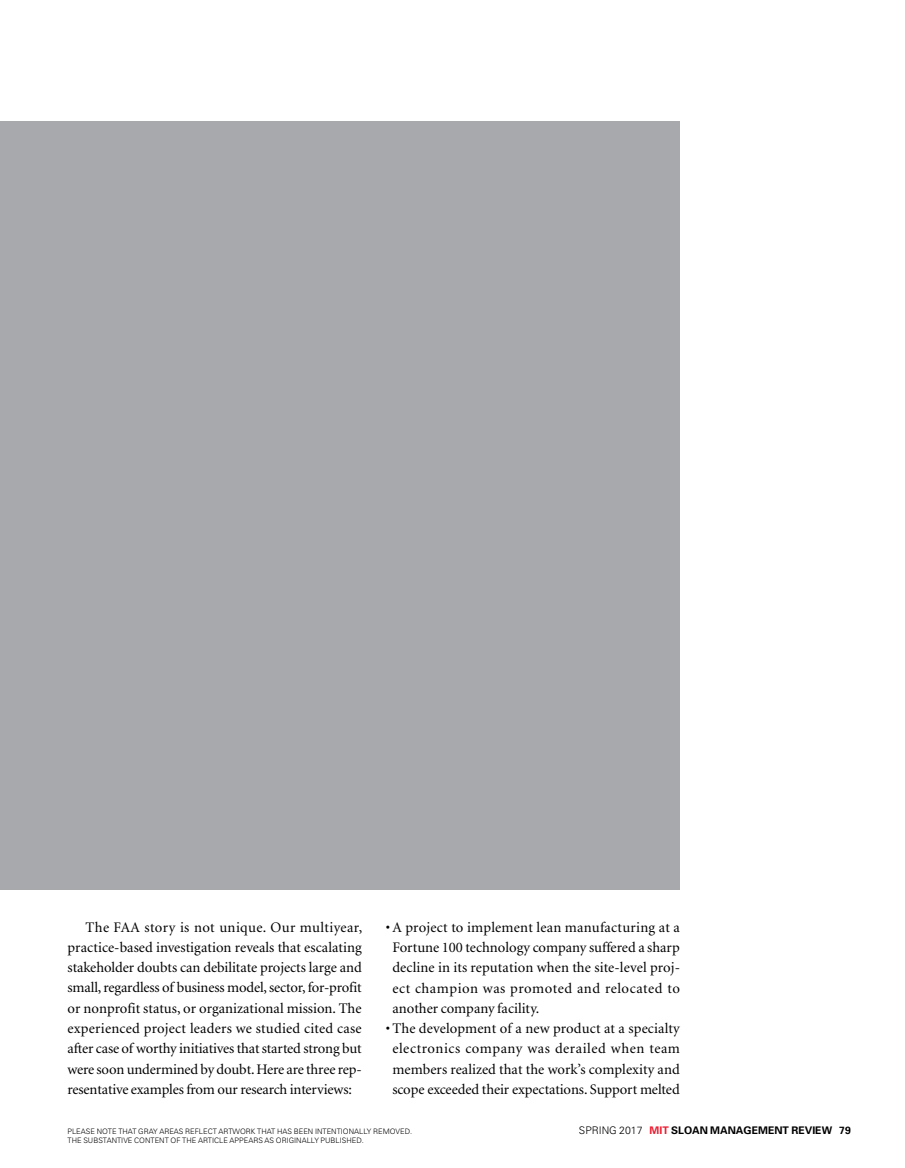
<style>
.page{position:relative;width:905px;height:1168px;background:#fff}
.page>*{position:absolute;margin:0;border:0;box-sizing:border-box;transform-origin:0 0}
.t1{font:14.7px/20.2px "Minion";letter-spacing:.005em;color:#000;text-align:justify}
.t2{font:700 10.5px "Univers";color:#000}
.t3{font:300 7.5px "Univers";color:#000}
.s1{font-weight:300}
.s2{color:#ed1b2f}
</style>
<div class="page">
<div style="left:0;top:122px;width:680px;height:768px;background:#a7a9ac"></div>
<p class="t1" style="left:67px;top:917px;width:296px;text-indent:18px">The FAA story is not unique. Our multiyear, practice-based investigation reveals that escalating stakeholder doubts can debilitate projects large and small, regardless of business model, sector, for-profit or nonprofit status, or organizational mission. The experienced project leaders we studied cited case after case of worthy initiatives that started strong but were soon undermined by doubt. Here are three rep&shy;resentative examples from our research interviews:</p>
<p class="t1" style="left:392px;top:917px;width:289px;text-indent:-7px">• A project to implement lean manufacturing at a Fortune 100 technology company suffered a sharp decline in its reputation when the site-level proj&shy;ect champion was promoted and relocated to another company facility.</p>
<p class="t1" style="left:386px;top:1019px;width:296px;text-align:center">• The development of a new product at a specialty electronics company was derailed when team members realized that the work’s complexity and scope exceeded their expectations. Support melted</p>
<p class="t3" style="left:68px;top:1127px;width:346px">PLEASE NOTE THAT GRAY AREAS REFLECT ARTWORK THAT HAS BEEN INTENTIONALLY REMOVED.</p>
<p class="t2" style="left:579px;top:1124px;width:273px"><span class="s1">SPRING 2017</span> <span class="s2">MIT</span> SLOAN MANAGEMENT REVIEW 79</p>
<p class="t3" style="left:68px;top:1136px;width:298px">THE SUBSTANTIVE CONTENT OF THE ARTICLE APPEARS AS ORIGINALLY PUBLISHED.</p>
</div>
